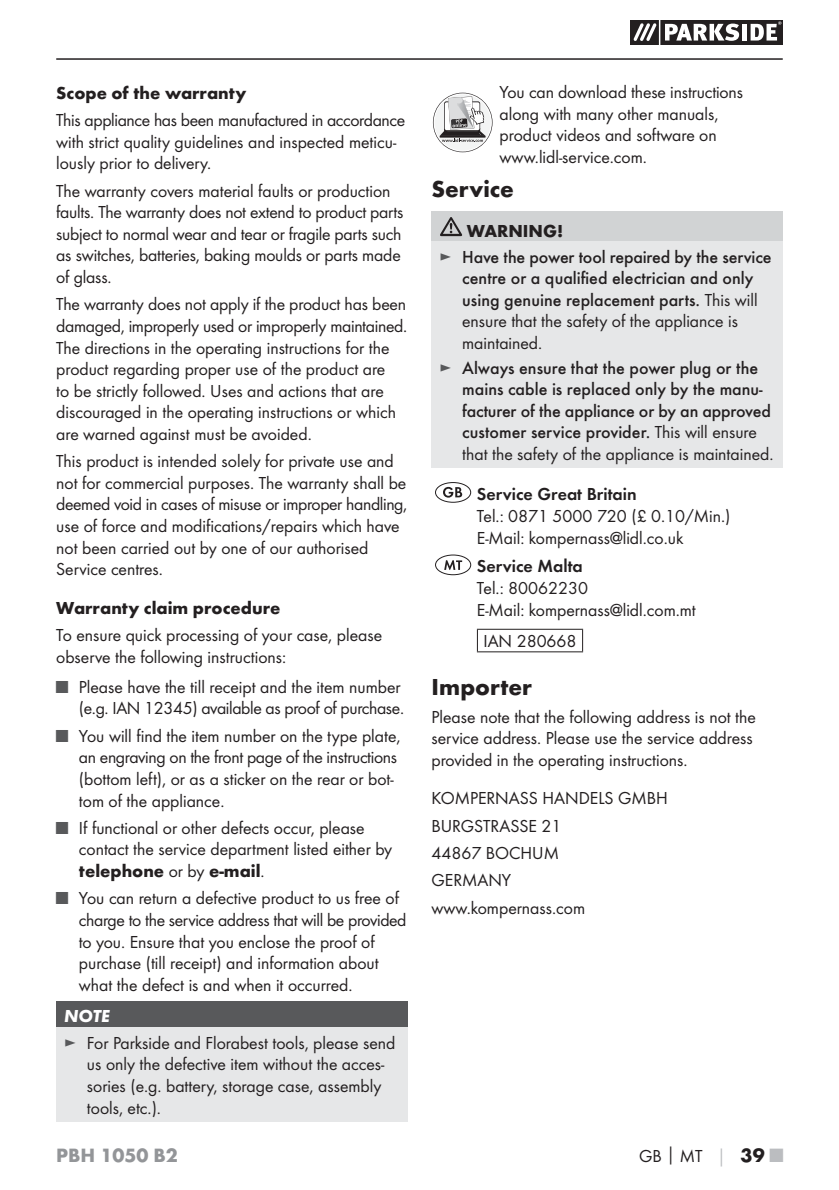
<style>
.page{position:relative;width:839px;height:1190px;background:#fff}
.page>*{position:absolute;margin:0;border:0;box-sizing:border-box;transform-origin:0 0}
.t1{font:700 24px "Futura";color:#231f20}
.t2{font:700 20px "Futura";color:#939598}
.t3{font:18px/21.6px "Futura Boo";color:#231f20}
.t4{font:500 18px/21.6px "Futura";color:#231f20}
.t5{font:700 18px "Futura";color:#231f20}
.t6{font:18px "Futura Dem";color:#231f20}
.t7{font:italic 700 18px "Futura";color:#fff}
.s1{color:#58595b}
.s2{font-family:"Futura Boo";font-weight:400}
.s3{font-weight:700}
.s4{font-family:"Futura Boo";font-weight:400;color:#58595b}
.s5{font-family:"Futura";font-weight:700}
.s6{font-family:"Futura";font-weight:700;color:#bbbdc0}
.s7{font-family:"Futura";font-weight:700;font-size:20px}
.s8{font-family:"Futura";font-weight:700;font-size:20px;color:#bbbdc0}
</style>
<div class="page">
<hr style="left:56px;top:58px;width:726px;height:2px;background:#231f20">
<svg style="left:630px;top:20px;width:152px;height:25px"></svg>
<hr style="left:658px;top:20px;width:2px;height:25px;background:#fff">
<div style="left:56px;top:1001px;width:351px;height:26px;background:#58595b"></div>
<div style="left:56px;top:1027px;width:351px;height:94px;background:#e6e7e8"></div>
<svg style="left:432px;top:93px;width:60px;height:59px"></svg>
<div style="left:431px;top:211px;width:351px;height:30px;background:#d1d3d4"></div>
<div style="left:431px;top:241px;width:351px;height:227px;background:#e6e7e8"></div>
<svg style="left:440px;top:217px;width:22px;height:19px"></svg>
<div style="left:435px;top:482px;width:36px;height:20px;border:1px solid #231f20;border-radius:50%"></div>
<svg style="left:443px;top:487px;width:19px;height:10px"></svg>
<div style="left:435px;top:554px;width:36px;height:21px;border:1px solid #231f20;border-radius:50%"></div>
<svg style="left:444px;top:560px;width:18px;height:10px"></svg>
<hr style="left:476px;top:629px;width:106px;height:1px;background:#231f20">
<svg style="left:476px;top:630px;width:1px;height:21px"></svg>
<hr style="left:476px;top:651px;width:106px;height:1px;background:#231f20">
<p class="t5" style="left:56px;top:86px;width:191px">Scope of the warranty</p>
<p class="t3" style="left:56px;top:110px;width:350px">This appliance has been manufactured in accordance with strict quality guidelines and inspected meticu&shy;lously prior to delivery.</p>
<p class="t3" style="left:56px;top:181px;width:348px">The warranty covers material faults or production faults. The warranty does not extend to product parts subject to normal wear and tear or fragile parts such as switches, batteries, baking moulds or parts made of glass.</p>
<p class="t3" style="left:56px;top:294px;width:352px">The warranty does not apply if the product has been damaged, improperly used or improperly maintained.<br>The directions in the operating instructions for the product regarding proper use of the product are<br>to be strictly followed. Uses and actions that are discouraged in the operating instructions or which are warned against must be avoided.</p>
<p class="t3" style="left:56px;top:451px;width:352px">This product is intended solely for private use and not for commercial purposes. The warranty shall be deemed void in cases of misuse or improper handling, use of force and modifications/repairs which have not been carried out by one of our authorised Service centres.</p>
<p class="t5" style="left:56px;top:601px;width:225px">Warranty claim procedure</p>
<p class="t3" style="left:56px;top:625px;width:327px">To ensure quick processing of your case, please observe the following instructions:</p>
<p class="t3" style="left:56px;top:677px;width:349px;text-align:right"><span class="s1">■</span> Please have the till receipt and the item number (e.g. IAN 12345) available as proof of purchase.</p>
<p class="t3" style="left:79px;top:726px;width:323px;text-indent:-23px"><span class="s1">■</span> You will find the item number on the type plate, an engraving on the front page of the instructions (bottom left), or as a sticker on the rear or bot&shy;tom of the appliance.</p>
<p class="t3" style="left:79px;top:818px;width:315px;text-indent:-23px"><span class="s1">■</span> If functional or other defects occur, please contact the service department listed either by</p>
<p class="t5" style="left:79px;top:864px;width:187px">telephone <span class="s2">or by</span> e-mail<span class="s2">.</span></p>
<p class="t3" style="left:79px;top:888px;width:329px;text-indent:-23px"><span class="s1">■</span> You can return a defective product to us free of charge to the service address that will be provided to you. Ensure that you enclose the proof of purchase (till receipt) and information about what the defect is and when it occurred.</p>
<p class="t7" style="left:64px;top:1009px;width:47px">NOTE</p>
<p class="t3" style="left:87px;top:1032px;width:310px;text-indent:-23px"><span class="s1">►</span> For Parkside and Florabest tools, please send us only the defective item without the acces&shy;sories (e.g. battery, storage case, assembly tools, etc.).</p>
<p class="t3" style="left:499px;top:82px;width:245px">You can download these instructions along with many other manuals, product videos and software on www.lidl-service.com.</p>
<h1 class="t1" style="left:431px;top:180px;width:84px">Service</h1>
<p class="t4" style="left:439px;top:219px;width:333px;line-height:26px;text-indent:27px"><span class="s3">WARNING!<br></span><span class="s4">►</span> Have the power tool repaired by the service</p>
<p class="t4" style="left:462px;top:268px;width:297px">centre or a qualified electrician and only using genuine replacement parts. <span class="s2">This will</span></p>
<p class="t3" style="left:462px;top:312px;width:277px">ensure that the safety of the appliance is maintained.</p>
<p class="t4" style="left:462px;top:358px;width:310px;text-indent:-23px"><span class="s4">►</span> Always ensure that the power plug or the mains cable is replaced only by the manu&shy;facturer of the appliance or by an approved customer service provider. <span class="s2">This will ensure</span></p>
<p class="t3" style="left:462px;top:444px;width:312px">that the safety of the appliance is maintained.</p>
<p class="t6" style="left:476px;top:485px;width:161px">Service Great Britain</p>
<p class="t3" style="left:476px;top:505px;width:255px">Tel.: 0871 5000 720 (£ 0.10/Min.)<br>E-Mail: kompernass@lidl.co.uk</p>
<p class="t6" style="left:476px;top:557px;width:107px">Service Malta</p>
<p class="t3" style="left:476px;top:577px;width:220px">Tel.: 80062230<br>E-Mail: kompernass@lidl.com.mt</p>
<p class="t3" style="left:483px;top:631px;width:94px">IAN 280668</p>
<h1 class="t1" style="left:431px;top:678px;width:102px">Importer</h1>
<p class="t3" style="left:431px;top:706px;width:326px">Please note that the following address is not the service address. Please use the service address provided in the operating instructions.</p>
<p class="t3" style="left:431px;top:785px;width:238px;line-height:27.2px">KOMPERNASS HANDELS GMBH<br>BURGSTRASSE 21<br>44867 BOCHUM<br>GERMANY www.kompernass.com</p>
<p class="t2" style="left:56px;top:1147px;width:123px">PBH 1050 B2</p>
<p class="t3" style="left:638px;top:1146px;width:145px">GB<span class="s5">│</span>MT <span class="s6">│</span> <span class="s7">39</span> <span class="s8">■</span></p>
</div>
